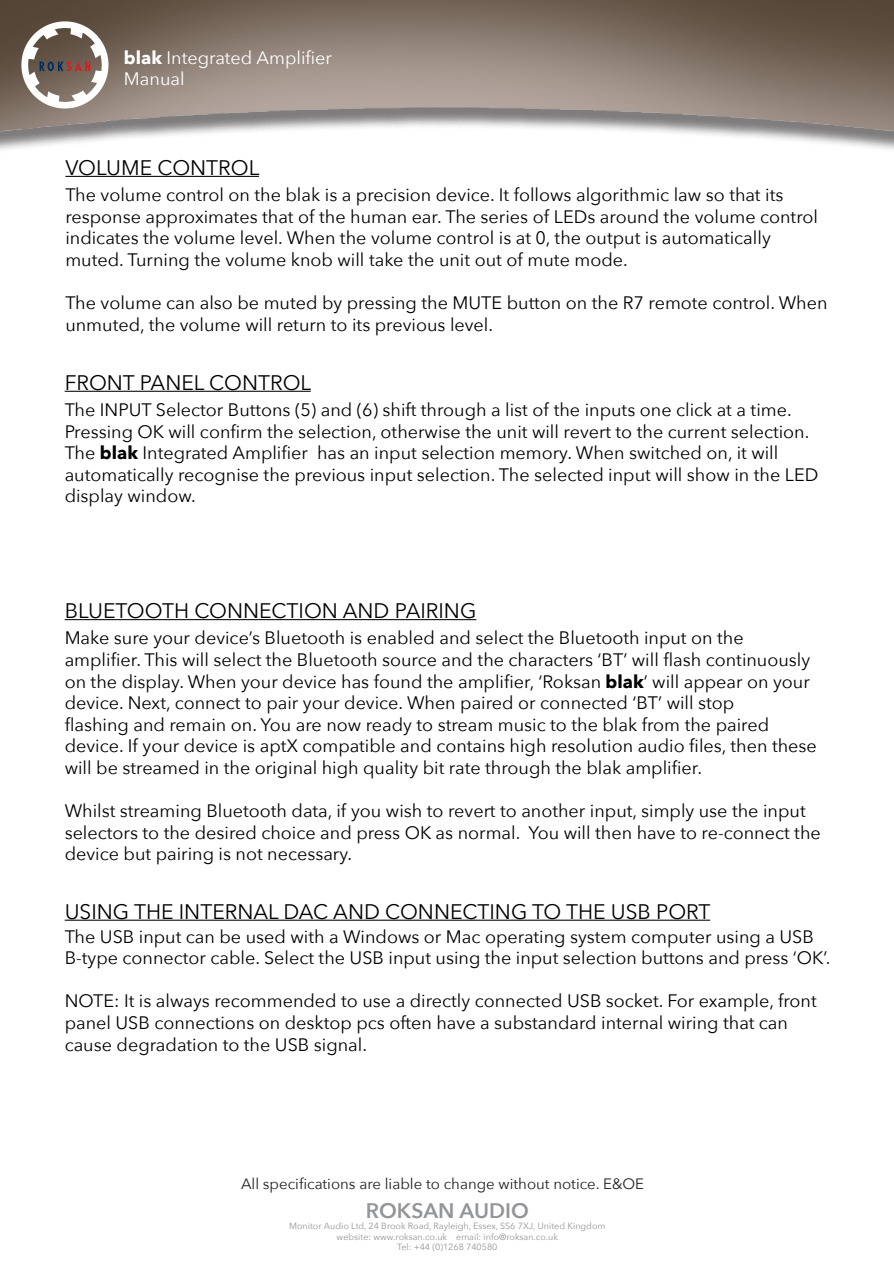
<style>
.page{position:relative;width:894px;height:1265px;background:#fff}
.page>*{position:absolute;margin:0;border:0;box-sizing:border-box;transform-origin:0 0}
.t1{font:21px "Avenir Next";color:#000}
.t2{font:600 21px "Avenir Next";color:#939598}
.t3{font:18px/21.6px "Avenir Next";color:#000}
.t4{font:18px/21.6px "Avenir Next";color:#fff}
.t5{font:15px "Avenir Next";color:#231f20}
.t6{font:9px/10.8px "Avenir Next";color:#939598;text-align:center}
.s1{font-weight:700}
</style>
<div class="page">
<img style="left:0;top:0;width:893px;height:921px">
<svg style="left:21px;top:21px;width:87px;height:87px"></svg>
<hr style="left:65px;top:390px;width:246px;height:1px;background:#000">
<hr style="left:65px;top:619px;width:411px;height:1px;background:#000">
<hr style="left:65px;top:919px;width:645px;height:1px;background:#000">
<hr style="left:65px;top:176px;width:194px;height:1px;background:#000">
<p class="t4" style="left:124px;top:46px;width:210px"><span class="s1">blak</span> Integrated Amplifier<br>Manual</p>
<p class="t1" style="left:65px;top:150px;width:195px">VOLUME CONTROL</p>
<p class="t3" style="left:65px;top:183px;width:719px">The volume control on the blak is a precision device. It follows algorithmic law so that its</p>
<p class="t3" style="left:65px;top:205px;width:754px">response approximates that of the human ear. The series of LEDs around the volume control indicates the volume level. When the volume control is at 0, the output is automatically</p>
<p class="t3" style="left:65px;top:248px;width:564px">muted. Turning the volume knob will take the unit out of mute mode.</p>
<p class="t3" style="left:65px;top:291px;width:763px">The volume can also be muted by pressing the MUTE button on the R7 remote control. When unmuted, the volume will return to its previous level.</p>
<p class="t1" style="left:65px;top:364px;width:248px">FRONT PANEL CONTROL</p>
<p class="t3" style="left:65px;top:398px;width:746px">The INPUT Selector Buttons (5) and (6) shift through a list of the inputs one click at a time.<br>Pressing OK will confirm the selection, otherwise the unit will revert to the current selection.<br>The <span class="s1">blak</span> Integrated Amplifier has an input selection memory. When switched on, it will</p>
<p class="t3" style="left:65px;top:463px;width:755px">automatically recognise the previous input selection. The selected input will show in the LED display window.</p>
<p class="t1" style="left:65px;top:593px;width:413px">BLUETOOTH CONNECTION AND PAIRING</p>
<p class="t3" style="left:65px;top:626px;width:680px">Make sure your device’s Bluetooth is enabled and select the Bluetooth input on the</p>
<p class="t3" style="left:65px;top:648px;width:747px;text-align:justify">amplifier. This will select the Bluetooth source and the characters ‘BT’ will flash continuously on the display. When your device has found the amplifier, ‘Roksan <span class="s1">blak</span>’ will appear on your device. Next, connect to pair your device. When paired or connected ‘BT’ will stop</p>
<p class="t3" style="left:65px;top:712px;width:706px">flashing and remain on. You are now ready to stream music to the blak from the paired</p>
<p class="t3" style="left:65px;top:734px;width:753px">device. If your device is aptX compatible and contains high resolution audio files, then these will be streamed in the original high quality bit rate through the blak amplifier.</p>
<p class="t3" style="left:65px;top:799px;width:757px">Whilst streaming Bluetooth data, if you wish to revert to another input, simply use the input selectors to the desired choice and press OK as normal. You will then have to re-connect the device but pairing is not necessary.</p>
<p class="t1" style="left:65px;top:893px;width:647px">USING THE INTERNAL DAC AND CONNECTING TO THE USB PORT</p>
<p class="t3" style="left:65px;top:924px;width:767px">The USB input can be used with a Windows or Mac operating system computer using a USB<br>B-type connector cable. Select the USB input using the input selection buttons and press ‘OK’.</p>
<p class="t3" style="left:65px;top:989px;width:753px">NOTE: It is always recommended to use a directly connected USB socket. For example, front panel USB connections on desktop pcs often have a substandard internal wiring that can cause degradation to the USB signal.</p>
<p class="t5" style="left:241px;top:1170px;width:404px">All specifications are liable to change without notice. E&amp;OE</p>
<p class="t2" style="left:366px;top:1192px;width:164px">ROKSAN AUDIO</p>
<p class="t6" style="left:289px;top:1219px;width:318px">Monitor Audio Ltd, 24 Brook Road, Rayleigh, Essex, SS6 7XJ, United Kingdom website: www.roksan.co.uk email: info@roksan.co.uk<br>Tel: +44 (0)1268 740580</p>
</div>
